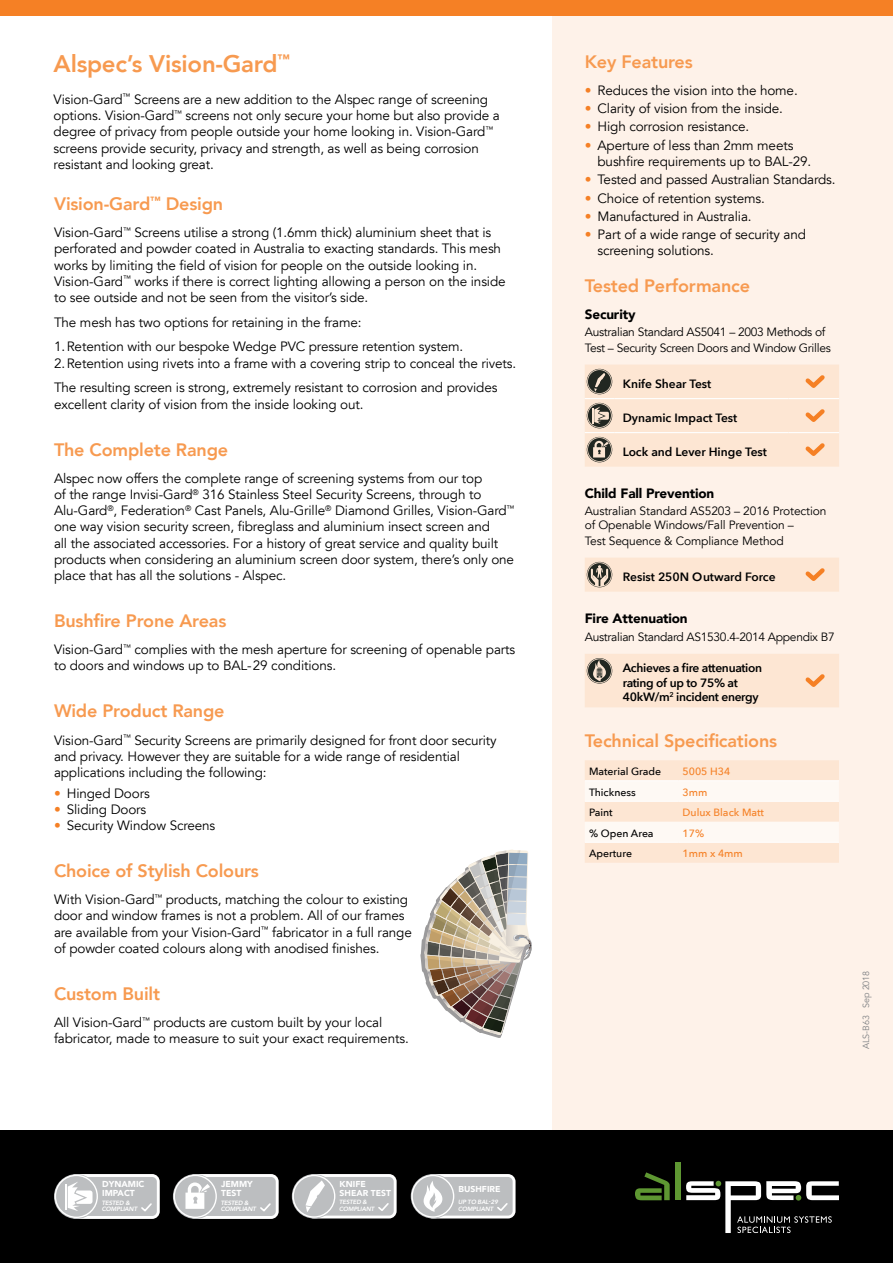
<style>
.page{position:relative;width:893px;height:1263px;background:#fff}
.page>*{position:absolute;margin:0;border:0;box-sizing:border-box;transform-origin:0 0}
.t1{font:800 24px "Avenir LT";letter-spacing:-.01em;color:#f79a50}
.t2{font:800 18px "Avenir LT";letter-spacing:-.01em;color:#f79a50}
.t3{font:13.5px/16.2px "Avenir LT";letter-spacing:-.01em;color:#000}
.t4{font:900 13.5px "Avenir LT";letter-spacing:-.01em;color:#000}
.t5{font:12px/16.2px "Avenir LT";letter-spacing:-.025em;color:#000}
.t6{font:600 12px/14.4px "Avenir Next";letter-spacing:-.015em;color:#000}
.t7{font:500 10.5px "Avenir Next";color:#000}
.t8{font:500 10.5px "Avenir Next";color:#f58025}
.t9{font:9px "Avenir LT";letter-spacing:-.01em;color:#808285}
.t10{font:900 8.7px/9.1px "Avenir LT";color:#fff}
.t11{font:900 8.55px/9px "Avenir LT";color:#fff}
.t12{font:italic 800 6.15px/6.8px "Avenir LT";letter-spacing:-.025em;color:#fff}
.s1{color:#f58025}
</style>
<div class="page">
<div style="left:553px;top:0;width:340px;height:1209px;background:#fef2e9"></div>
<div style="left:0;top:0;width:893px;height:15px;background:#f58025"></div>
<div style="left:0;top:1130px;width:893px;height:133px;background:#000"></div>
<svg style="left:293px;top:1174px;width:104px;height:44px;background:#c0c2c3"></svg>
<svg style="left:411px;top:1174px;width:105px;height:44px;background:#c0c1c3"></svg>
<svg style="left:55px;top:1174px;width:105px;height:45px;background:#c3c4c6"></svg>
<svg style="left:174px;top:1174px;width:105px;height:45px;background:#c2c4c5"></svg>
<svg style="left:585px;top:760px;width:254px;height:103px"></svg>
<hr style="left:585px;top:780px;width:93px;height:1px;background:#fff">
<hr style="left:678px;top:780px;width:161px;height:1px;background:#fff">
<hr style="left:585px;top:801px;width:93px;height:1px;background:#fff">
<hr style="left:678px;top:801px;width:161px;height:1px;background:#fff">
<hr style="left:585px;top:842px;width:93px;height:1px;background:#fff">
<hr style="left:678px;top:842px;width:161px;height:1px;background:#fff">
<svg style="left:420px;top:849px;width:112px;height:189px"></svg>
<div style="left:675px;top:1162px;width:5px;height:38px;background:#5e9732"></div>
<svg style="left:635px;top:1172px;width:35px;height:28px"></svg>
<svg style="left:686px;top:1181px;width:153px;height:52px"></svg>
<svg style="left:585px;top:365px;width:254px;height:102px;background:#f4ddca"></svg>
<div style="left:585px;top:558px;width:254px;height:34px;background:#fde6d3"></div>
<div style="left:585px;top:654px;width:254px;height:53px;background:#fde6d3"></div>
<h1 class="t1" style="left:54px;top:49px;width:238px">Alspec’s Vision-Gard<sup>™</sup></h1>
<p class="t3" style="left:54px;top:92px;width:448px">Vision-Gard<sup>™</sup> Screens are a new addition to the Alspec range of screening options. Vision-Gard<sup>™</sup> screens not only secure your home but also provide a degree of privacy from people outside your home looking in. Vision-Gard<sup>™ </sup>screens provide security, privacy and strength, as well as being corrosion resistant and looking great.</p>
<h2 class="t2" style="left:54px;top:193px;width:171px">Vision-Gard<sup>™</sup> Design</h2>
<p class="t3" style="left:54px;top:225px;width:453px">Vision-Gard<sup>™</sup> Screens utilise a strong (1.6mm thick) aluminium sheet that is perforated and powder coated in Australia to exacting standards. This mesh works by limiting the field of vision for people on the outside looking in.<br>Vision-Gard<sup>™</sup> works if there is correct lighting allowing a person on the inside to see outside and not be seen from the visitor’s side.</p>
<p class="t3" style="left:54px;top:310px;width:411px;line-height:24.8px">The mesh has two options for retaining in the frame:<br>1.Retention with our bespoke Wedge PVC pressure retention system.</p>
<p class="t3" style="left:54px;top:351px;width:464px;line-height:24.8px">2.Retention using rivets into a frame with a covering strip to conceal the rivets.<br>The resulting screen is strong, extremely resistant to corrosion and provides</p>
<p class="t3" style="left:54px;top:396px;width:311px">excellent clarity of vision from the inside looking out.</p>
<h2 class="t2" style="left:54px;top:439px;width:176px">The Complete Range</h2>
<p class="t3" style="left:54px;top:470px;width:462px">Alspec now offers the complete range of screening systems from our top<br>of the range Invisi-Gard<sup>®</sup> 316 Stainless Steel Security Screens, through to Alu-Gard<sup>®</sup>, Federation<sup>®</sup> Cast Panels, Alu-Grille<sup>®</sup> Diamond Grilles, Vision-Gard<sup>™ </sup>one way vision security screen, fibreglass and aluminium insect screen and<br>all the associated accessories. For a history of great service and quality built products when considering an aluminium screen door system, there’s only one place that has all the solutions - Alspec.</p>
<h2 class="t2" style="left:54px;top:610px;width:174px">Bushfire Prone Areas</h2>
<p class="t3" style="left:54px;top:642px;width:463px">Vision-Gard<sup>™</sup> complies with the mesh aperture for screening of openable parts to doors and windows up to BAL-29 conditions.</p>
<h2 class="t2" style="left:54px;top:700px;width:172px">Wide Product Range</h2>
<p class="t3" style="left:54px;top:732px;width:444px">Vision-Gard<sup>™</sup> Security Screens are primarily designed for front door security and privacy. However they are suitable for a wide range of residential applications including the following:</p>
<p class="t3" style="left:54px;top:785px;width:97px"><span class="s1">•</span> Hinged Doors</p>
<p class="t3" style="left:54px;top:801px;width:94px"><span class="s1">•</span> Sliding Doors</p>
<p class="t3" style="left:54px;top:817px;width:163px"><span class="s1">•</span> Security Window Screens</p>
<h2 class="t2" style="left:54px;top:860px;width:206px">Choice of Stylish Colours</h2>
<p class="t3" style="left:54px;top:892px;width:359px">With Vision-Gard<sup>™</sup> products, matching the colour to existing door and window frames is not a problem. All of our frames are available from your Vision-Gard<sup>™</sup> fabricator in a full range of powder coated colours along with anodised finishes.</p>
<h2 class="t2" style="left:54px;top:983px;width:108px">Custom Built</h2>
<p class="t3" style="left:54px;top:1015px;width:356px">All Vision-Gard<sup>™</sup> products are custom built by your local fabricator, made to measure to suit your exact requirements.</p>
<p class="t10" style="left:102px;top:1179px;width:44px">DYNAMIC<br>IMPACT</p>
<p class="t12" style="left:102px;top:1199px;width:37px">TESTED &amp;<br>COMPLIANT</p>
<p class="t10" style="left:221px;top:1179px;width:33px">JEMMY<br>TEST</p>
<p class="t12" style="left:221px;top:1199px;width:37px">TESTED &amp;<br>COMPLIANT</p>
<p class="t11" style="left:340px;top:1179px;width:53px">KNIFE<br>SHEAR TEST</p>
<p class="t12" style="left:339px;top:1199px;width:37px">TESTED &amp;<br>COMPLIANT</p>
<p class="t11" style="left:459px;top:1184px;width:43px">BUSHFIRE</p>
<p class="t12" style="left:458px;top:1199px;width:41px">UP TO BAL-29<br>COMPLIANT</p>
<h2 class="t2" style="left:585px;top:51px;width:110px">Key Features</h2>
<p class="t3" style="left:585px;top:82px;width:214px"><span class="s1">•</span> Reduces the vision into the home.</p>
<p class="t3" style="left:585px;top:101px;width:200px"><span class="s1">•</span> Clarity of vision from the inside.</p>
<p class="t3" style="left:585px;top:119px;width:166px"><span class="s1">•</span> High corrosion resistance.</p>
<p class="t3" style="left:597px;top:137px;width:215px;text-indent:-13px"><span class="s1">•</span> Aperture of less than 2mm meets bushfire requirements up to BAL-29.</p>
<p class="t3" style="left:585px;top:172px;width:252px"><span class="s1">•</span> Tested and passed Australian Standards.</p>
<p class="t3" style="left:585px;top:190px;width:182px"><span class="s1">•</span> Choice of retention systems.</p>
<p class="t3" style="left:585px;top:209px;width:168px"><span class="s1">•</span> Manufactured in Australia.</p>
<p class="t3" style="left:597px;top:227px;width:210px;text-indent:-13px"><span class="s1">•</span> Part of a wide range of security and screening solutions.</p>
<h2 class="t2" style="left:585px;top:275px;width:167px">Tested Performance</h2>
<p class="t4" style="left:585px;top:307px;width:52px">Security</p>
<p class="t5" style="left:585px;top:324px;width:248px">Australian Standard AS5041 – 2003 Methods of<br>Test – Security Screen Doors and Window Grilles</p>
<p class="t6" style="left:623px;top:376px;width:90px">Knife Shear Test</p>
<p class="t6" style="left:623px;top:410px;width:116px">Dynamic Impact Test</p>
<p class="t6" style="left:623px;top:444px;width:146px">Lock and Lever Hinge Test</p>
<p class="t4" style="left:585px;top:485px;width:131px">Child Fall Prevention</p>
<p class="t5" style="left:585px;top:504px;width:243px;line-height:14.4px">Australian Standard AS5203 – 2016 Protection of Openable Windows/Fall Prevention –</p>
<p class="t5" style="left:585px;top:533px;width:201px">Test Sequence &amp; Compliance Method</p>
<p class="t6" style="left:623px;top:569px;width:154px">Resist 250N Outward Force</p>
<p class="t4" style="left:585px;top:610px;width:104px">Fire Attenuation</p>
<p class="t5" style="left:585px;top:629px;width:251px">Australian Standard AS1530.4-2014 Appendix B7</p>
<p class="t6" style="left:623px;top:660px;width:141px">Achieves a fire attenuation rating of up to 75% at<br>40kW/m<sup>2</sup> incident energy</p>
<h2 class="t2" style="left:585px;top:730px;width:194px">Technical Specifications</h2>
<p class="t7" style="left:589px;top:763px;width:74px">Material Grade</p>
<p class="t8" style="left:683px;top:763px;width:49px">5005 H34</p>
<p class="t7" style="left:589px;top:783px;width:48px">Thickness</p>
<p class="t8" style="left:683px;top:783px;width:26px">3mm</p>
<p class="t7" style="left:589px;top:804px;width:25px">Paint</p>
<p class="t8" style="left:683px;top:804px;width:83px">Dulux Black Matt</p>
<p class="t7" style="left:589px;top:824px;width:66px">% Open Area</p>
<p class="t8" style="left:683px;top:824px;width:23px">17%</p>
<p class="t7" style="left:589px;top:845px;width:45px">Aperture</p>
<p class="t8" style="left:683px;top:845px;width:62px">1mm x 4mm</p>
<p class="t9" style="left:861px;top:1049px;width:80px;rotate:-90deg">ALS-B63 Sep 2018</p>
</div>
